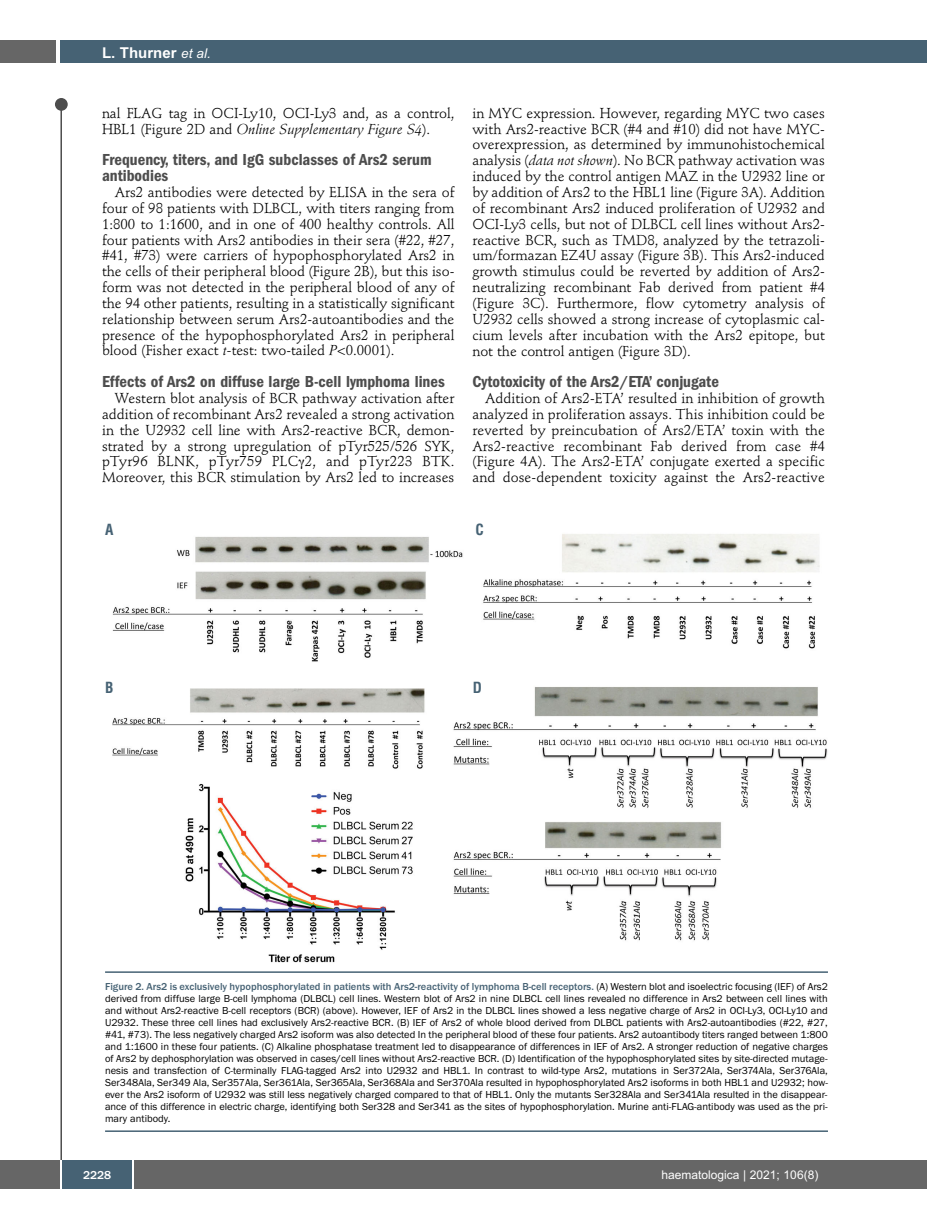
<style>
.page{position:relative;width:927px;height:1225px;background:#fff}
.page>*{position:absolute;margin:0;border:0;box-sizing:border-box;transform-origin:0 0}
.t1{font:600 condensed 16.5px/15.9px "Franklin Gothic";color:#4d4d4d}
.t2{font:700 15px "Arial";color:#fff}
.t3{font:700 condensed 15px "Helvetica";color:#466274}
.t4{font:14.25px/15.9px "Stempel Schneidler";color:#000;text-align:justify}
.t5{font:12px "Arial";color:#fff}
.t6{font:500 12px "Franklin Gothic";color:#fff}
.t7{font:10.5px/12px "Franklin Gothic";color:#000;text-align:justify}
.s1{font-weight:400;font-style:italic;font-size:13.5px}
.s2{font-style:italic}
.s3{font-weight:500;color:#466274}
</style>
<div class="page">
<div style="left:911px;top:40px;width:16px;height:22px;background:#466274"></div>
<div style="left:910px;top:1160px;width:17px;height:28px;background:#666"></div>
<div style="left:55px;top:98px;width:13px;height:13px;background:#4d4d4d;border-radius:50%"></div>
<hr style="left:60px;top:101px;width:2px;height:1061px;background:#4d4d4d">
<div style="left:60px;top:40px;width:852px;height:22px;background:#466274"></div>
<div style="left:0;top:40px;width:56px;height:22px;background:#666"></div>
<div style="left:0;top:1160px;width:911px;height:28px;background:#666"></div>
<div style="left:62px;top:1160px;width:71px;height:28px;background:#466274"></div>
<hr style="left:60px;top:1160px;width:2px;height:28px;background:#fff">
<svg style="left:133px;top:1160px;width:1px;height:28px"></svg>
<img style="left:112px;top:534px;width:716px;height:429px">
<hr style="left:105px;top:971px;width:723px;height:2px;background:#466274">
<hr style="left:105px;top:1130px;width:723px;height:2px;background:#466274">
<p class="t2" style="left:102px;top:44px;width:110px">L. Thurner <span class="s1">et al.</span></p>
<p class="t4" style="left:102px;top:106px;width:354px">nal FLAG tag in OCI-Ly10, OCI-Ly3 and, as a control,<br>HBL1 (Figure 2D and <span class="s2">Online Supplementary Figure S4</span>).</p>
<p class="t1" style="left:102px;top:153px;width:331px">Frequency, titers, and IgG subclasses of Ars2 serum antibodies</p>
<p class="t4" style="left:102px;top:185px;width:354px;text-indent:13px">Ars2 antibodies were detected by ELISA in the sera of four of 98 patients with DLBCL, with titers ranging from 1:800 to 1:1600, and in one of 400 healthy controls. All four patients with Ars2 antibodies in their sera (#22, #27, #41, #73) were carriers of hypophosphorylated Ars2 in the cells of their peripheral blood (Figure 2B), but this iso&shy;form was not detected in the peripheral blood of any of the 94 other patients, resulting in a statistically significant relationship between serum Ars2-autoantibodies and the presence of the hypophosphorylated Ars2 in peripheral blood (Fisher exact <span class="s2">t-</span>test: two-tailed <span class="s2">P</span>&lt;0.0001).</p>
<p class="t1" style="left:102px;top:375px;width:344px">Effects of Ars2 on diffuse large B-cell lymphoma lines</p>
<p class="t4" style="left:102px;top:391px;width:354px;text-indent:13px">Western blot analysis of BCR pathway activation after addition of recombinant Ars2 revealed a strong activation in the U2932 cell line with Ars2-reactive BCR, demon&shy;strated by a strong upregulation of pTyr525/526 SYK, pTyr96 BLNK, pTyr759 PLC 2, and pTyr223 BTK.<br>Moreover, this BCR stimulation by Ars2 led to increases</p>
<p class="t3" style="left:105px;top:521px;width:10px">A</p>
<p class="t4" style="left:472px;top:106px;width:354px">in MYC expression. However, regarding MYC two cases with Ars2-reactive BCR (#4 and #10) did not have MYC&shy;overexpression, as determined by immunohistochemical analysis (<span class="s2">data not shown</span>). No BCR pathway activation was induced by the control antigen MAZ in the U2932 line or by addition of Ars2 to the HBL1 line (Figure 3A). Addition of recombinant Ars2 induced proliferation of U2932 and OCI-Ly3 cells, but not of DLBCL cell lines without Ars2- reactive BCR, such as TMD8, analyzed by the tetrazoli&shy;um/formazan EZ4U assay (Figure 3B). This Ars2-induced growth stimulus could be reverted by addition of Ars2- neutralizing recombinant Fab derived from patient #4 (Figure 3C). Furthermore, flow cytometry analysis of U2932 cells showed a strong increase of cytoplasmic cal&shy;cium levels after incubation with the Ars2 epitope, but not the control antigen (Figure 3D).</p>
<p class="t1" style="left:472px;top:375px;width:248px">Cytotoxicity of the Ars2/ETA’ conjugate</p>
<p class="t4" style="left:472px;top:391px;width:354px;text-indent:13px">Addition of Ars2-ETA’ resulted in inhibition of growth analyzed in proliferation assays. This inhibition could be reverted by preincubation of Ars2/ETA’ toxin with the Ars2-reactive recombinant Fab derived from case #4 (Figure 4A). The Ars2-ETA’ conjugate exerted a specific and dose-dependent toxicity against the Ars2-reactive</p>
<p class="t3" style="left:475px;top:521px;width:10px">C</p>
<p class="t3" style="left:105px;top:679px;width:10px">B</p>
<p class="t3" style="left:473px;top:679px;width:11px">D</p>
<p class="t7" style="left:105px;top:980px;width:724px"><span class="s3">Figure 2. Ars2 is exclusively hypophosphorylated in patients with Ars2-reactivity of lymphoma B-cell receptors.</span> (A) Western blot and isoelectric focusing (IEF) of Ars2 derived from diffuse large B-cell lymphoma (DLBCL) cell lines. Western blot of Ars2 in nine DLBCL cell lines revealed no difference in Ars2 between cell lines with and without Ars2-reactive B-cell receptors (BCR) (above). However, IEF of Ars2 in the DLBCL lines showed a less negative charge of Ars2 in OCI-Ly3, OCI-Ly10 and U2932. These three cell lines had exclusively Ars2-reactive BCR. (B) IEF of Ars2 of whole blood derived from DLBCL patients with Ars2-autoantibodies (#22, #27, #41, #73). The less negatively charged Ars2 isoform was also detected In the peripheral blood of these four patients. Ars2 autoantibody titers ranged between 1:800 and 1:1600 in these four patients. (C) Alkaline phosphatase treatment led to disappearance of differences in IEF of Ars2. A stronger reduction of negative charges of Ars2 by dephosphorylation was observed in cases/cell lines without Ars2-reactive BCR. (D) Identification of the hypophosphorylated sites by site-directed mutage&shy;nesis and transfection of C-terminally FLAG-tagged Ars2 into U2932 and HBL1. In contrast to wild-type Ars2, mutations in Ser372Ala, Ser374Ala, Ser376Ala, Ser348Ala, Ser349 Ala, Ser357Ala, Ser361Ala, Ser365Ala, Ser368Ala and Ser370Ala resulted in hypophosphorylated Ars2 isoforms in both HBL1 and U2932; how&shy;ever the Ars2 isoform of U2932 was still less negatively charged compared to that of HBL1. Only the mutants Ser328Ala and Ser341Ala resulted in the disappear&shy;ance of this difference in electric charge, identifying both Ser328 and Ser341 as the sites of hypophosphorylation. Murine anti-FLAG-antibody was used as the pri&shy;mary antibody.</p>
<p class="t6" style="left:83px;top:1167px;width:30px">2228</p>
<p class="t5" style="left:661px;top:1167px;width:158px">haematologica | 2021; 106(8)</p>
</div>
